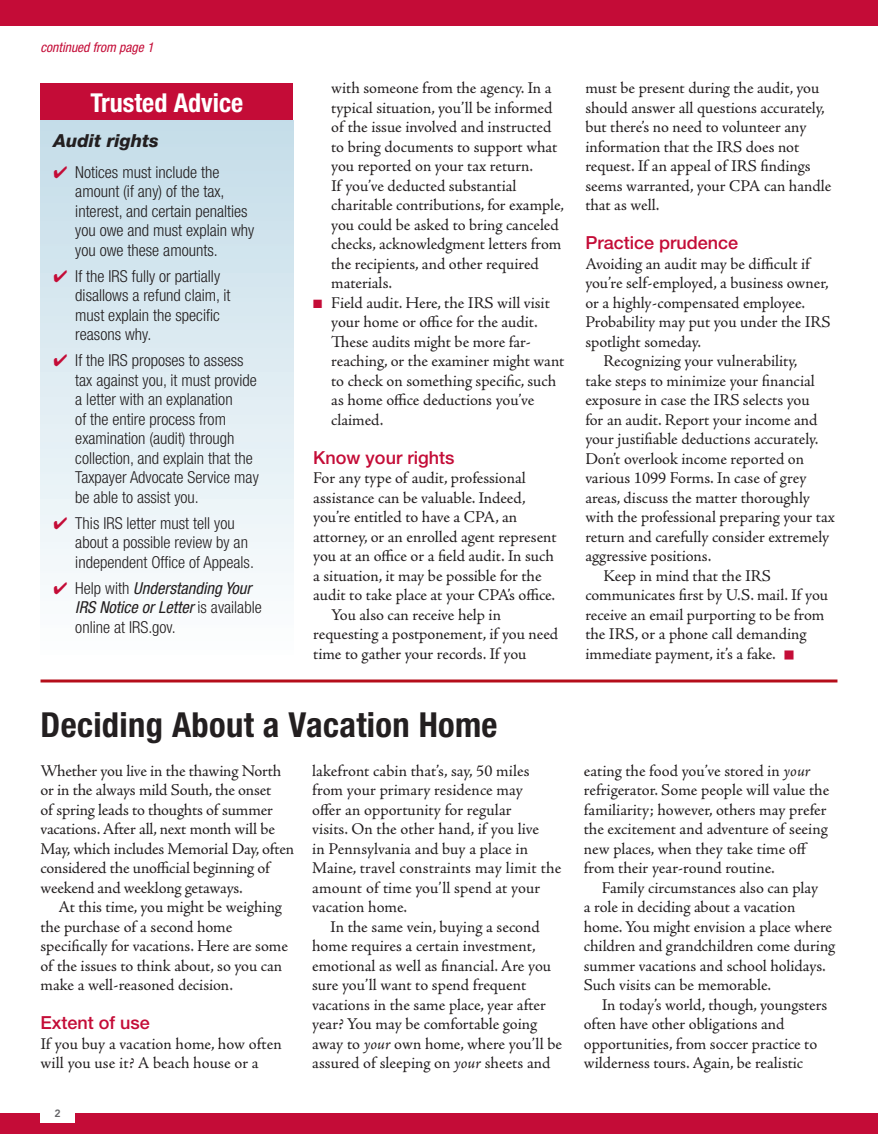
<style>
.page{position:relative;width:878px;height:1134px;background:#fff}
.page>*{position:absolute;margin:0;border:0;box-sizing:border-box;transform-origin:0 0}
.t1{font:700 condensed 34.5px "Helvetica Neue";letter-spacing:.01em;color:#231f20}
.t2{font:700 condensed 26.1px "Helvetica Neue";color:#fff}
.t3{font:500 18px "Helvetica Neue";color:#c40c37}
.t4{font:italic 800 18px "Helvetica Neue";color:#231f20}
.t5{font:16.5px/19.5px "Adobe Jenson Pro";letter-spacing:-.005em;color:#231f20}
.t6{font:300 condensed 16.5px/19.5px "Helvetica Neue";color:#231f20}
.t7{font:italic condensed 13.5px "Helvetica Neue";color:#c40c37}
.t8{font:800 10.5px "Avenir";color:#636366}
.s1{color:#c40c37}
.s2{font-weight:400;font-style:italic}
.s3{font-style:italic}
</style>
<div class="page">
<div style="left:0;top:0;width:878px;height:26px;background:#c40c37"></div>
<div style="left:0;top:1113px;width:878px;height:21px;background:#c40c37"></div>
<div style="left:40px;top:1104px;width:35px;height:19px;background:#fff"></div>
<div style="left:40px;top:83px;width:253px;height:37px;background:#c40c37"></div>
<div style="left:40px;top:120px;width:253px;height:539px;background:linear-gradient(to bottom,#c4dce8,#fdfefe)"></div>
<hr style="left:40px;top:680px;width:797px;height:2px;background:#b50e1a">
<p class="t7" style="left:40px;top:40px;width:115px">continued from page 1</p>
<h2 class="t2" style="left:91px;top:87px;width:154px">Trusted Advice</h2>
<p class="t4" style="left:54px;top:130px;width:107px">Audit rights</p>
<p class="t6" style="left:75px;top:162px;width:180px;text-indent:-22px"><span class="s1">✔</span> Notices must include the amount (if any) of the tax, interest, and certain penalties you owe and must explain why you owe these amounts.</p>
<p class="t6" style="left:75px;top:266px;width:157px;text-indent:-22px"><span class="s1">✔</span> If the IRS fully or partially disallows a refund claim, it must explain the specific reasons why.</p>
<p class="t6" style="left:75px;top:351px;width:185px;text-indent:-22px"><span class="s1">✔</span> If the IRS proposes to assess tax against you, it must provide a letter with an explanation<br>of the entire process from examination (audit) through collection, and explain that the<br>Taxpayer Advocate Service may be able to assist you.</p>
<p class="t6" style="left:75px;top:513px;width:180px;text-indent:-22px"><span class="s1">✔</span> This IRS letter must tell you about a possible review by an independent Office of Appeals.</p>
<p class="t6" style="left:75px;top:578px;width:188px;text-indent:-22px"><span class="s1">✔</span> Help with <span class="s2">Understanding Your<br>IRS Notice or Letter</span> is available online at IRS.gov.</p>
<p class="t5" style="left:331px;top:78px;width:234px">with someone from the agency. In a typical situation, you’ll be informed of the issue involved and instructed to bring documents to support what you reported on your tax return.<br>If you’ve deducted substantial charitable contributions, for example, you could be asked to bring canceled checks, acknowledgment letters from the recipients, and other required materials.</p>
<p class="t5" style="left:331px;top:293px;width:234px;text-indent:-18px"><span class="s1">■</span> Field audit. Here, the IRS will visit your home or office for the audit.<br>These audits might be more far&shy;reaching, or the examiner might want to check on something specific, such as home office deductions you’ve claimed.</p>
<p class="t3" style="left:313px;top:446px;width:143px">Know your rights</p>
<p class="t5" style="left:313px;top:468px;width:214px">For any type of audit, professional</p>
<p class="t5" style="left:313px;top:488px;width:214px">assistance can be valuable. Indeed,</p>
<p class="t5" style="left:313px;top:507px;width:205px">you’re entitled to have a CPA, an</p>
<p class="t5" style="left:313px;top:527px;width:245px">attorney, or an enrolled agent represent</p>
<p class="t5" style="left:313px;top:546px;width:242px">you at an office or a field audit. In such</p>
<p class="t5" style="left:313px;top:566px;width:230px">a situation, it may be possible for the</p>
<p class="t5" style="left:313px;top:585px;width:243px">audit to take place at your CPA’s office.</p>
<p class="t5" style="left:331px;top:605px;width:171px">You also can receive help in</p>
<p class="t5" style="left:313px;top:624px;width:246px">requesting a postponement, if you need</p>
<p class="t5" style="left:313px;top:644px;width:215px">time to gather your records. If you</p>
<h1 class="t1" style="left:40px;top:703px;width:458px">Deciding About a Vacation Home</h1>
<p class="t5" style="left:40px;top:761px;width:255px">Whether you live in the thawing North or in the always mild South, the onset<br>of spring leads to thoughts of summer vacations. After all, next month will be May, which includes Memorial Day, often considered the unofficial beginning of weekend and weeklong getaways.</p>
<p class="t5" style="left:40px;top:897px;width:249px;text-indent:18px">At this time, you might be weighing the purchase of a second home specifically for vacations. Here are some of the issues to think about, so you can make a well-reasoned decision.</p>
<p class="t3" style="left:40px;top:1012px;width:111px">Extent of use</p>
<p class="t5" style="left:40px;top:1034px;width:243px">If you buy a vacation home, how often will you use it? A beach house or a</p>
<p class="t5" style="left:312px;top:761px;width:251px">lakefront cabin that’s, say, 50 miles from your primary residence may<br>offer an opportunity for regular<br>visits. On the other hand, if you live<br>in Pennsylvania and buy a place in<br>Maine, travel constraints may limit the amount of time you’ll spend at your vacation home.</p>
<p class="t5" style="left:312px;top:917px;width:251px;text-indent:18px">In the same vein, buying a second home requires a certain investment, emotional as well as financial. Are you sure you’ll want to spend frequent vacations in the same place, year after year? You may be comfortable going away to <span class="s3">your</span> own home, where you’ll be assured of sleeping on <span class="s3">your</span> sheets and</p>
<p class="t8" style="left:55px;top:1107px;width:8px">2</p>
<p class="t5" style="left:585px;top:78px;width:247px">must be present during the audit, you should answer all questions accurately, but there’s no need to volunteer any information that the IRS does not request. If an appeal of IRS findings seems warranted, your CPA can handle that as well.</p>
<p class="t3" style="left:585px;top:232px;width:154px">Practice prudence</p>
<p class="t5" style="left:585px;top:254px;width:226px">Avoiding an audit may be difficult if</p>
<p class="t5" style="left:585px;top:273px;width:245px">you’re self-employed, a business owner,</p>
<p class="t5" style="left:585px;top:293px;width:221px">or a highly-compensated employee.</p>
<p class="t5" style="left:585px;top:312px;width:247px">Probability may put you under the IRS</p>
<p class="t5" style="left:585px;top:332px;width:117px">spotlight someday.</p>
<p class="t5" style="left:603px;top:351px;width:196px">Recognizing your vulnerability,</p>
<p class="t5" style="left:585px;top:371px;width:231px">take steps to minimize your financial</p>
<p class="t5" style="left:585px;top:390px;width:226px">exposure in case the IRS selects you</p>
<p class="t5" style="left:585px;top:410px;width:234px">for an audit. Report your income and</p>
<p class="t5" style="left:585px;top:429px;width:234px">your justifiable deductions accurately.</p>
<p class="t5" style="left:585px;top:449px;width:220px">Don’t overlook income reported on</p>
<p class="t5" style="left:585px;top:468px;width:223px">various 1099 Forms. In case of grey</p>
<p class="t5" style="left:585px;top:488px;width:226px">areas, discuss the matter thoroughly</p>
<p class="t5" style="left:585px;top:507px;width:251px">with the professional preparing your tax</p>
<p class="t5" style="left:585px;top:527px;width:245px">return and carefully consider extremely</p>
<p class="t5" style="left:585px;top:546px;width:128px">aggressive positions.</p>
<p class="t5" style="left:603px;top:566px;width:169px">Keep in mind that the IRS</p>
<p class="t5" style="left:585px;top:585px;width:244px">communicates first by U.S. mail. If you</p>
<p class="t5" style="left:585px;top:605px;width:241px">receive an email purporting to be from</p>
<p class="t5" style="left:585px;top:624px;width:223px">the IRS, or a phone call demanding</p>
<p class="t5" style="left:585px;top:644px;width:192px">immediate payment, it’s a fake.</p>
<p class="t5" style="left:584px;top:761px;width:247px">eating the food you’ve stored in <span class="s3">your </span>refrigerator. Some people will value the familiarity; however, others may prefer the excitement and adventure of seeing new places, when they take time off from their year-round routine.</p>
<p class="t5" style="left:584px;top:878px;width:253px;text-indent:18px">Family circumstances also can play<br>a role in deciding about a vacation home. You might envision a place where children and grandchildren come during summer vacations and school holidays.<br>Such visits can be memorable.</p>
<p class="t5" style="left:584px;top:995px;width:245px;text-indent:18px">In today’s world, though, youngsters often have other obligations and opportunities, from soccer practice to wilderness tours. Again, be realistic</p>
</div>
